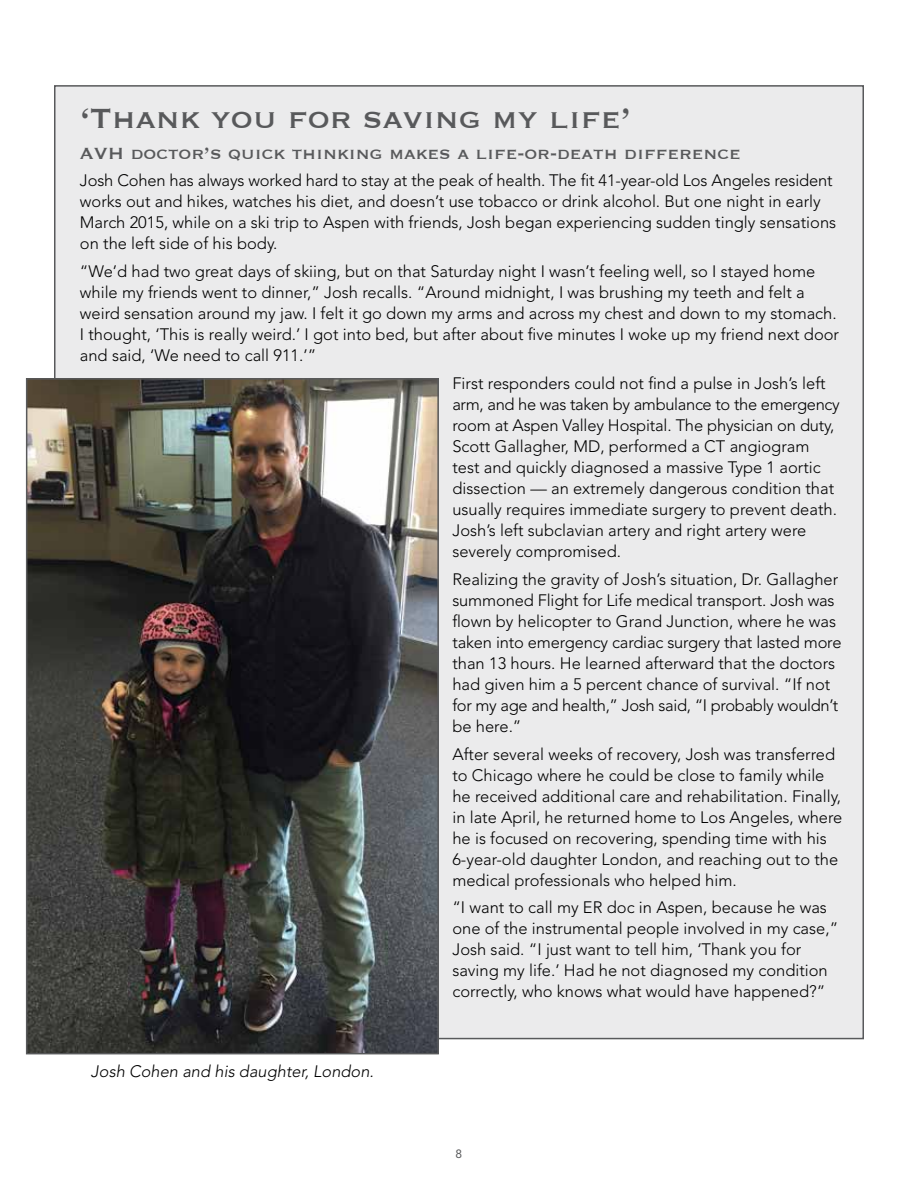
<style>
.page{position:relative;width:918px;height:1188px;background:#fff}
.page>*{position:absolute;margin:0;border:0;box-sizing:border-box;transform-origin:0 0}
.t1{font:36px "Copperplate";color:#58595b}
.t2{font:21px "Copperplate";color:#58595b}
.t3{font:300 16.5px/21px "Avenir";color:#000}
.t4{font:italic 300 16.5px "Avenir";color:#000}
.t5{font:12px "Avenir";color:#58595b}
</style>
<div class="page">
<div style="left:54px;top:85px;width:810px;height:954px;background:#ebebec;border:2px solid #58595b"></div>
<img style="left:29px;top:381px;width:407px;height:670px">
<div style="left:26px;top:378px;width:413px;height:676px;border:2px solid #58595b"></div>
<h1 class="t1" style="left:80px;top:95px;width:553px">‘Thank you for saving my life’</h1>
<p class="t2" style="left:80px;top:139px;width:663px">AVH doctor’s quick thinking makes a life-or-death difference</p>
<p class="t3" style="left:80px;top:170px;width:758px">Josh Cohen has always worked hard to stay at the peak of health. The fit 41-year-old Los Angeles resident works out and hikes, watches his diet, and doesn’t use tobacco or drink alcohol. But one night in early March 2015, while on a ski trip to Aspen with friends, Josh began experiencing sudden tingly sensations on the left side of his body.</p>
<p class="t3" style="left:80px;top:261px;width:761px">“We’d had two great days of skiing, but on that Saturday night I wasn’t feeling well, so I stayed home while my friends went to dinner,” Josh recalls. “Around midnight, I was brushing my teeth and felt a weird sensation around my jaw. I felt it go down my arms and across my chest and down to my stomach.<br>I thought, ‘This is really weird. ’ I got into bed, but after about five minutes I woke up my friend next door and said, ‘We need to call 911.’”</p>
<p class="t3" style="left:452px;top:373px;width:389px">First responders could not find a pulse in Josh’s left arm, and he was taken by ambulance to the emergency room at Aspen Valley Hospital. The physician on duty, Scott Gallagher, MD, performed a CT angiogram test and quickly diagnosed a massive Type 1 aortic dissection — an extremely dangerous condition that usually requires immediate surgery to prevent death.<br>Josh’s left subclavian artery and right artery were severely compromised.</p>
<p class="t3" style="left:452px;top:569px;width:391px">Realizing the gravity of Josh’s situation, Dr. Gallagher summoned Flight for Life medical transport. Josh was flown by helicopter to Grand Junction, where he was taken into emergency cardiac surgery that lasted more than 13 hours. He learned afterward that the doctors had given him a 5 percent chance of survival. “If not for my age and health,” Josh said, “I probably wouldn’t be here. ”</p>
<p class="t3" style="left:452px;top:743px;width:391px">After several weeks of recovery, Josh was transferred to Chicago where he could be close to family while he received additional care and rehabilitation. Finally, in late April, he returned home to Los Angeles, where he is focused on recovering, spending time with his 6-year-old daughter London, and reaching out to the medical professionals who helped him.</p>
<p class="t3" style="left:452px;top:897px;width:387px">“I want to call my ER doc in Aspen, because he was one of the instrumental people involved in my case,” Josh said. “I just want to tell him, ‘Thank you for saving my life.’ Had he not diagnosed my condition correctly, who knows what would have happened?”</p>
<p class="t4" style="left:91px;top:1062px;width:284px">Josh Cohen and his daughter, London.</p>
<p class="t5" style="left:456px;top:1147px;width:8px">8</p>
</div>
